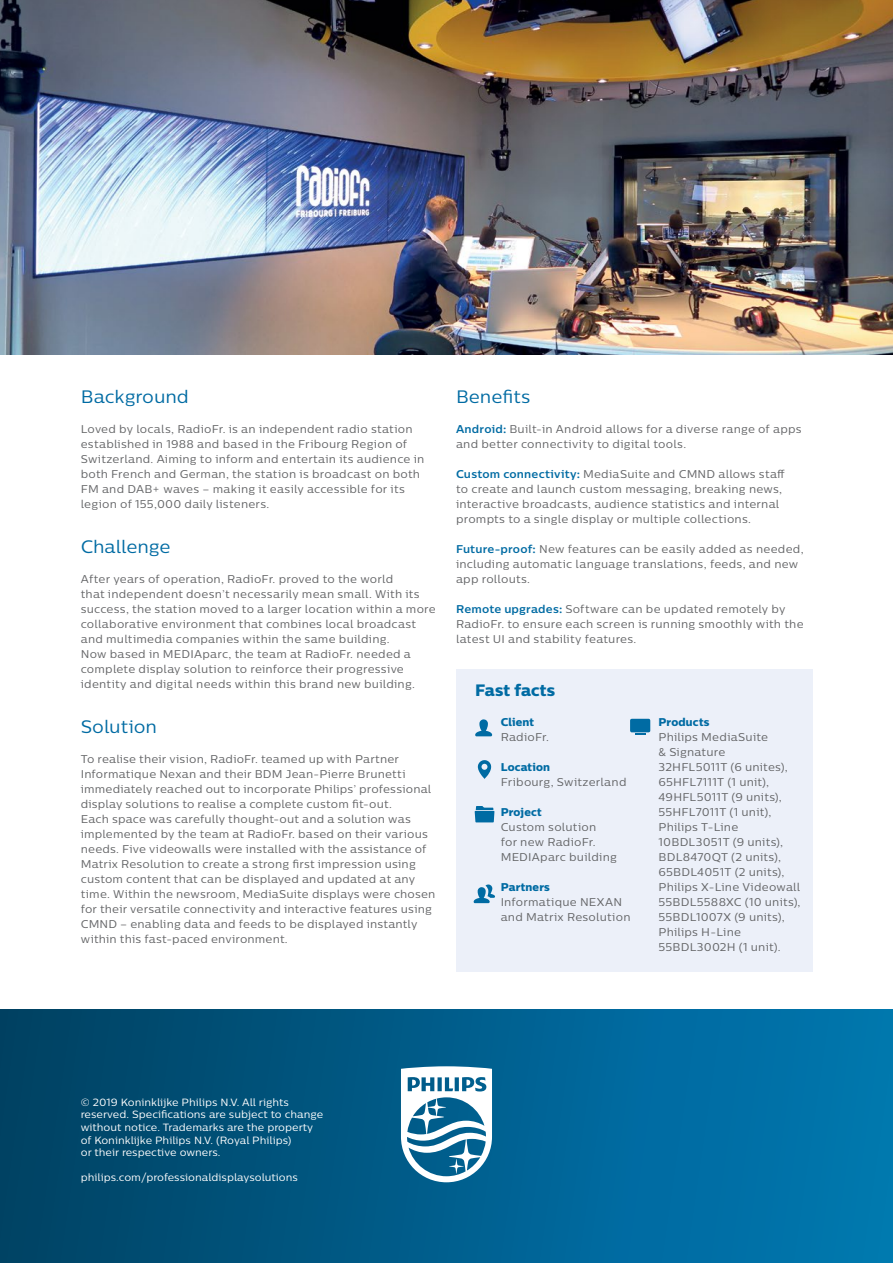
<style>
.page{position:relative;width:893px;height:1263px;background:#fff}
.page>*{position:absolute;margin:0;border:0;box-sizing:border-box;transform-origin:0 0}
.t1{font:18px "Centrale Sans";letter-spacing:-.005em;color:#006ba3}
.t2{font:16.5px "Centrale Sans X Bold";color:#006ba3}
.t3{font:11.25px/15px "Centrale Sans";letter-spacing:.015em;color:#636466}
.t4{font:11.25px "Centrale Sans X Bold";letter-spacing:.015em;color:#006ba3}
.t5{font:10.5px/12.6px "Centrale Sans";color:#fff}
.s1{font-weight:700;color:#006ba3}
</style>
<div class="page">
<img style="left:0;top:0;width:893px;height:354px">
<div style="left:456px;top:670px;width:356px;height:302px;background:#ecf0f9"></div>
<svg style="left:478px;top:760px;width:13px;height:19px"></svg>
<svg style="left:475px;top:806px;width:19px;height:16px"></svg>
<svg style="left:474px;top:884px;width:21px;height:19px"></svg>
<svg style="left:475px;top:719px;width:17px;height:17px"></svg>
<div style="left:630px;top:719px;width:20px;height:13px;background:#006ba3;border-radius:2px"></div>
<svg style="left:635px;top:733px;width:10px;height:2px"></svg>
<div style="left:0;top:1010px;width:893px;height:253px;background:linear-gradient(to right,#004263,#007ab4)"></div>
<svg style="left:401px;top:1066px;width:91px;height:116px"></svg>
<h1 class="t1" style="left:81px;top:386px;width:110px">Background</h1>
<p class="t3" style="left:81px;top:422px;width:345px">Loved by locals, RadioFr. is an independent radio station established in 1988 and based in the Fribourg Region of Switzerland. Aiming to inform and entertain its audience in both French and German, the station is broadcast on both FM and DAB+ waves – making it easily accessible for its legion of 155,000 daily listeners.</p>
<h1 class="t1" style="left:81px;top:536px;width:91px">Challenge</h1>
<p class="t3" style="left:81px;top:572px;width:357px">After years of operation, RadioFr. proved to the world<br>that independent doesn’t necessarily mean small. With its success, the station moved to a larger location within a more collaborative environment that combines local broadcast and multimedia companies within the same building.<br>Now based in MEDIAparc, the team at RadioFr. needed a complete display solution to reinforce their progressive identity and digital needs within this brand new building.</p>
<h1 class="t1" style="left:81px;top:716px;width:78px">Solution</h1>
<p class="t3" style="left:81px;top:752px;width:356px">To realise their vision, RadioFr. teamed up with Partner Informatique Nexan and their BDM Jean-Pierre Brunetti immediately reached out to incorporate Philips’ professional display solutions to realise a complete custom fit-out.<br>Each space was carefully thought-out and a solution was implemented by the team at RadioFr. based on their various needs. Five videowalls were installed with the assistance of Matrix Resolution to create a strong first impression using custom content that can be displayed and updated at any time. Within the newsroom, MediaSuite displays were chosen for their versatile connectivity and interactive features using CMND – enabling data and feeds to be displayed instantly within this fast-paced environment.</p>
<h1 class="t1" style="left:456px;top:386px;width:76px">Benefits</h1>
<p class="t3" style="left:456px;top:422px;width:347px"><span class="s1">Android:</span> Built-in Android allows for a diverse range of apps and better connectivity to digital tools.</p>
<p class="t3" style="left:456px;top:467px;width:330px"><span class="s1">Custom connectivity:</span> MediaSuite and CMND allows staff to create and launch custom messaging, breaking news, interactive broadcasts, audience statistics and internal prompts to a single display or multiple collections.</p>
<p class="t3" style="left:456px;top:542px;width:349px"><span class="s1">Future-proof:</span> New features can be easily added as needed, including automatic language translations, feeds, and new app rollouts.</p>
<p class="t3" style="left:456px;top:602px;width:349px"><span class="s1">Remote upgrades:</span> Software can be updated remotely by<br>RadioFr. to ensure each screen is running smoothly with the latest UI and stability features.</p>
<h2 class="t2" style="left:475px;top:680px;width:81px">Fast facts</h2>
<p class="t4" style="left:501px;top:715px;width:35px">Client</p>
<p class="t3" style="left:501px;top:729px;width:50px">RadioFr.</p>
<p class="t4" style="left:501px;top:760px;width:51px">Location</p>
<p class="t3" style="left:501px;top:774px;width:127px">Fribourg, Switzerland</p>
<p class="t4" style="left:501px;top:805px;width:43px">Project</p>
<p class="t3" style="left:501px;top:819px;width:118px">Custom solution<br>for new RadioFr.<br>MEDIAparc building</p>
<p class="t4" style="left:501px;top:880px;width:51px">Partners</p>
<p class="t3" style="left:501px;top:894px;width:131px">Informatique NEXAN and Matrix Resolution</p>
<p class="t4" style="left:659px;top:715px;width:52px">Products</p>
<p class="t3" style="left:659px;top:729px;width:144px">Philips MediaSuite<br>&amp; Signature<br>32HFL5011T (6 unites),<br>65HFL7111T (1 unit),<br>49HFL5011T (9 units),<br>55HFL7011T (1 unit),<br>Philips T-Line<br>10BDL3051T (9 units),<br>BDL8470QT (2 units),<br>65BDL4051T (2 units),<br>Philips X-Line Videowall<br>55BDL5588XC (10 units),<br>55BDL1007X (9 units),<br>Philips H-Line<br>55BDL3002H (1 unit).</p>
<p class="t5" style="left:81px;top:1095px;width:244px">© 2019 Koninklijke Philips N.V. All rights reserved. Specifications are subject to change without notice. Trademarks are the property of Koninklijke Philips N.V. (Royal Philips)<br>or their respective owners.</p>
<p class="t5" style="left:81px;top:1171px;width:219px">philips.com/professionaldisplaysolutions</p>
</div>
